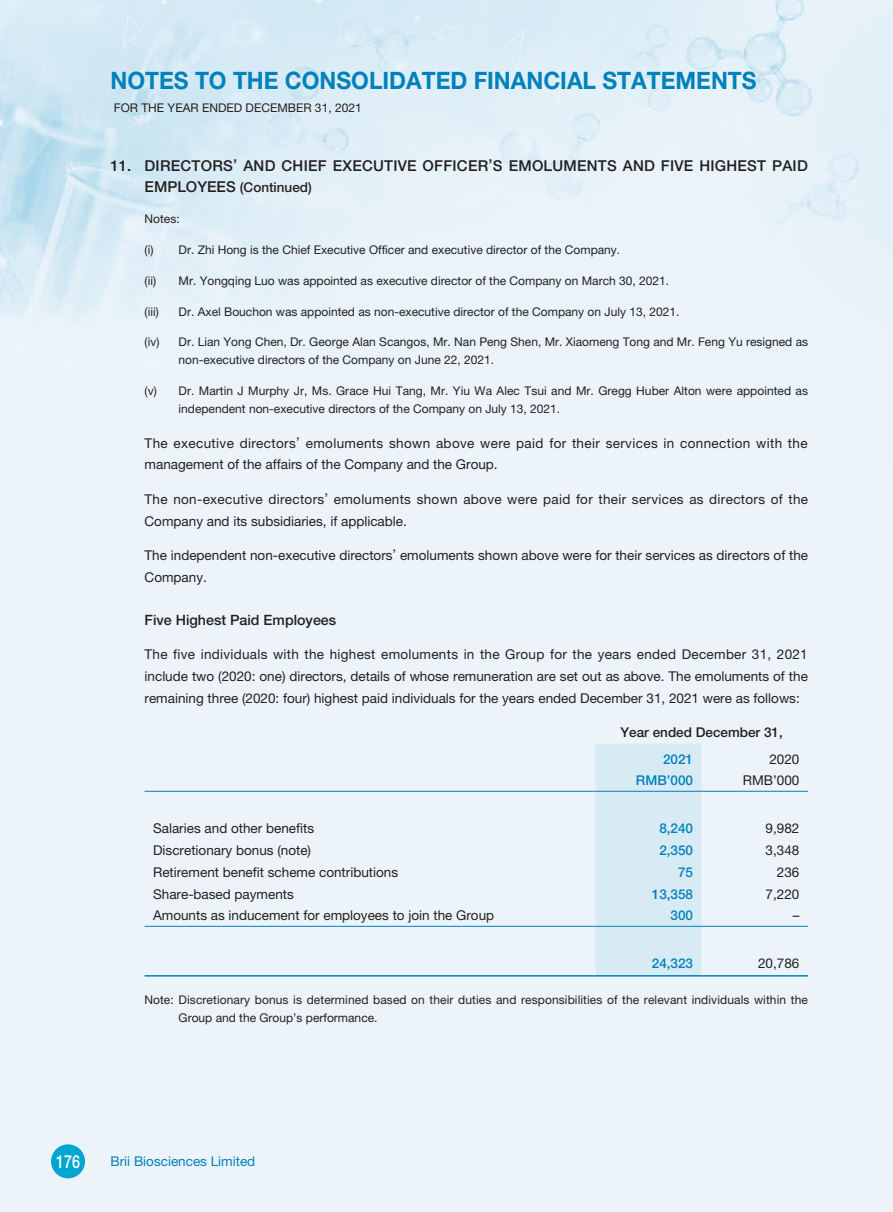
<style>
.page{position:relative;width:893px;height:1212px;background:#fff}
.page>*{position:absolute;margin:0;border:0;box-sizing:border-box;transform-origin:0 0}
.t1{font:700 24px "Helvetica Neue LT Std";color:#0081bb;scale:.95 1}
.t2{font:500 18px "Helvetica Neue LT Std";color:#fff;scale:.8 1}
.t3{font:500 15px "Helvetica Neue LT Std";letter-spacing:.015em;color:#231f20}
.t4{font:500 14.25px "Helvetica Neue LT Std";color:#231f20}
.t5{font:13.5px/21.8px "Helvetica Neue LT Std";color:#231f20}
.t6{font:13.5px/21.8px "Helvetica Neue LT Std";letter-spacing:.025em;color:#231f20}
.t7{font:500 13.5px "Helvetica Neue LT Std";color:#231f20}
.t8{font:500 13.5px "Helvetica Neue LT Std";color:#0081bb}
.t9{font:13.5px "Helvetica Neue LT Std";color:#0081bb}
.t10{font:12px/18px "Helvetica Neue LT Std";color:#231f20}
.s1{font-size:15px}
</style>
<div class="page">
<img style="left:0;top:0;width:893px;height:1212px">
<div style="left:51px;top:1144px;width:34px;height:34px;background:#00a6d0;border-radius:50%"></div>
<div style="left:595px;top:744px;width:107px;height:231px;background:#d8ebf5"></div>
<hr style="left:145px;top:791px;width:450px;height:1px;background:#0081bb">
<hr style="left:595px;top:791px;width:107px;height:1px;background:#0081bb">
<hr style="left:702px;top:791px;width:106px;height:1px;background:#0081bb">
<hr style="left:145px;top:926px;width:450px;height:1px;background:#0081bb">
<hr style="left:595px;top:926px;width:107px;height:1px;background:#0081bb">
<hr style="left:702px;top:926px;width:106px;height:1px;background:#0081bb">
<hr style="left:145px;top:975px;width:450px;height:1px;background:#0081bb">
<hr style="left:595px;top:975px;width:107px;height:1px;background:#0081bb">
<hr style="left:702px;top:975px;width:106px;height:1px;background:#0081bb">
<h1 class="t1" style="left:111px;top:66px;width:682px">NOTES TO THE CONSOLIDATED FINANCIAL STATEMENTS</h1>
<p class="t10" style="left:114px;top:99px;width:249px">FOR THE YEAR ENDED DECEMBER 31, 2021</p>
<p class="t3" style="left:111px;top:156px;width:699px">11. DIRECTORS’ AND CHIEF EXECUTIVE OFFICER’S EMOLUMENTS AND FIVE HIGHEST PAID</p>
<p class="t7" style="left:145px;top:180px;width:169px"><span class="s1">EMPLOYEES</span> (Continued)</p>
<p class="t10" style="left:145px;top:210px;width:37px">Notes:</p>
<p class="t10" style="left:145px;top:241px;width:477px">(i) Dr. Zhi Hong is the Chief Executive Officer and executive director of the Company.</p>
<p class="t10" style="left:145px;top:271px;width:13px">(ii)</p>
<p class="t10" style="left:179px;top:271px;width:492px">Mr. Yongqing Luo was appointed as executive director of the Company on March 30, 2021.</p>
<p class="t10" style="left:145px;top:302px;width:16px">(iii)</p>
<p class="t10" style="left:179px;top:302px;width:502px">Dr. Axel Bouchon was appointed as non-executive director of the Company on July 13, 2021.</p>
<p class="t10" style="left:145px;top:333px;width:16px">(iv)</p>
<p class="t10" style="left:179px;top:333px;width:631px">Dr. Lian Yong Chen, Dr. George Alan Scangos, Mr. Nan Peng Shen, Mr. Xiaomeng Tong and Mr. Feng Yu resigned as non-executive directors of the Company on June 22, 2021.</p>
<p class="t10" style="left:179px;top:382px;width:631px;text-indent:-34px">(v) Dr. Martin J Murphy Jr, Ms. Grace Hui Tang, Mr. Yiu Wa Alec Tsui and Mr. Gregg Huber Alton were appointed as independent non-executive directors of the Company on July 13, 2021.</p>
<p class="t6" style="left:145px;top:432px;width:665px">The executive directors’ emoluments shown above were paid for their services in connection with the management of the affairs of the Company and the Group.</p>
<p class="t6" style="left:145px;top:488px;width:665px">The non-executive directors’ emoluments shown above were paid for their services as directors of the<br>Company and its subsidiaries, if applicable.</p>
<p class="t5" style="left:145px;top:544px;width:665px">The independent non-executive directors’ emoluments shown above were for their services as directors of the<br>Company.</p>
<p class="t4" style="left:145px;top:611px;width:193px">Five Highest Paid Employees</p>
<p class="t5" style="left:145px;top:643px;width:665px;text-align:justify">The five individuals with the highest emoluments in the Group for the years ended December 31, 2021 include two (2020: one) directors, details of whose remuneration are set out as above. The emoluments of the remaining three (2020: four) highest paid individuals for the years ended December 31, 2021 were as follows:</p>
<p class="t7" style="left:620px;top:724px;width:164px">Year ended December 31,</p>
<p class="t8" style="left:663px;top:751px;width:32px">2021</p>
<p class="t5" style="left:769px;top:748px;width:32px">2020</p>
<p class="t8" style="left:636px;top:772px;width:59px">RMB’000</p>
<p class="t5" style="left:743px;top:769px;width:58px">RMB’000</p>
<p class="t5" style="left:153px;top:817px;width:163px">Salaries and other benefits</p>
<p class="t8" style="left:659px;top:820px;width:35px">8,240</p>
<p class="t5" style="left:766px;top:817px;width:35px">9,982</p>
<p class="t5" style="left:153px;top:839px;width:160px">Discretionary bonus (note)</p>
<p class="t8" style="left:659px;top:842px;width:35px">2,350</p>
<p class="t5" style="left:766px;top:839px;width:35px">3,348</p>
<p class="t5" style="left:153px;top:861px;width:247px">Retirement benefit scheme contributions</p>
<p class="t8" style="left:678px;top:864px;width:17px">75</p>
<p class="t5" style="left:777px;top:861px;width:24px">236</p>
<p class="t5" style="left:153px;top:883px;width:142px">Share-based payments</p>
<p class="t8" style="left:652px;top:886px;width:43px">13,358</p>
<p class="t5" style="left:766px;top:883px;width:35px">7,220</p>
<p class="t5" style="left:153px;top:904px;width:343px">Amounts as inducement for employees to join the Group</p>
<p class="t8" style="left:671px;top:907px;width:24px">300</p>
<p class="t5" style="left:793px;top:904px;width:8px">–</p>
<p class="t8" style="left:652px;top:955px;width:43px">24,323</p>
<p class="t5" style="left:758px;top:952px;width:43px">20,786</p>
<p class="t10" style="left:179px;top:991px;width:631px;text-indent:-34px">Note: Discretionary bonus is determined based on their duties and responsibilities of the relevant individuals within the<br>Group and the Group’s performance.</p>
<h2 class="t2" style="left:56px;top:1151px;width:32px">176</h2>
<p class="t9" style="left:111px;top:1153px;width:146px">Brii Biosciences Limited</p>
</div>
